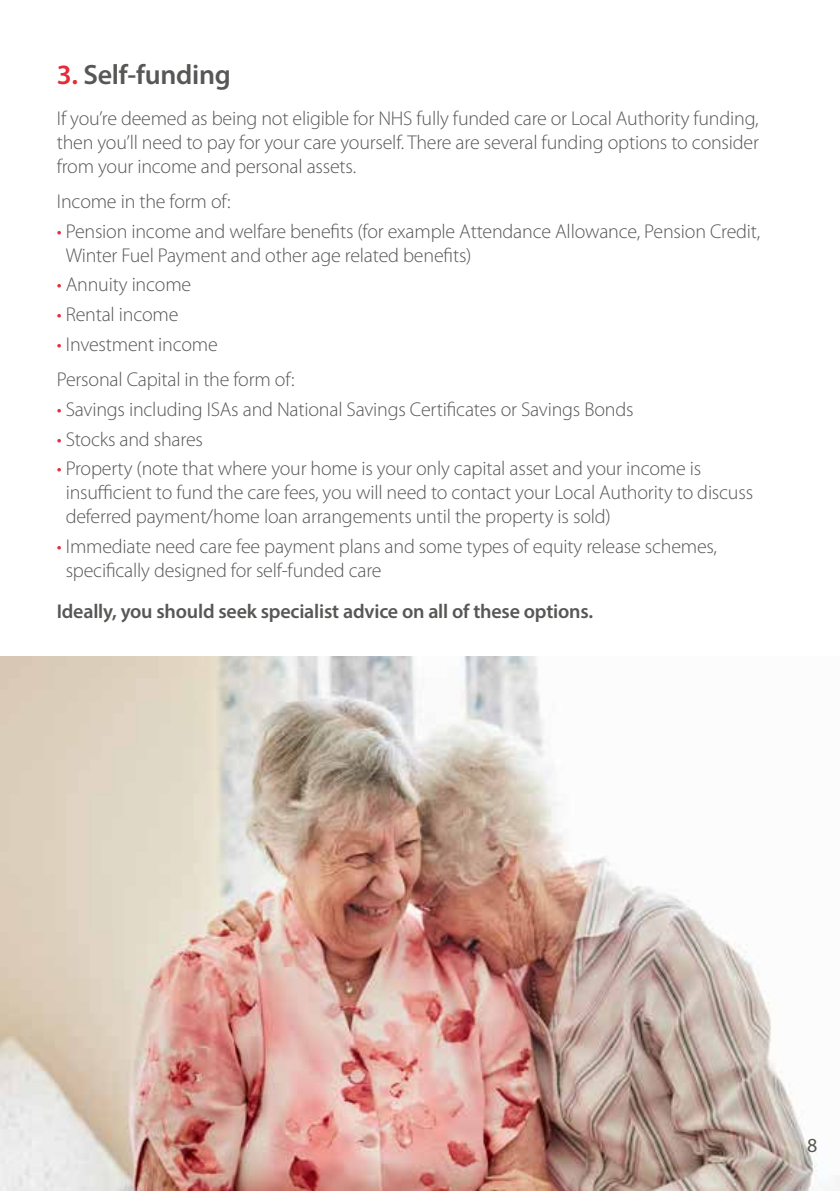
<style>
.page{position:relative;width:840px;height:1191px;background:#fff}
.page>*{position:absolute;margin:0;border:0;box-sizing:border-box;transform-origin:0 0}
.t1{font:600 28px "Myriad Pro";letter-spacing:-.01em;color:#575756}
.t2{font:300 20px/24px "Myriad Pro";letter-spacing:-.01em;color:#575756}
.t3{font:600 20px "Myriad Pro";letter-spacing:-.01em;color:#575756}
.t4{font:20px "Myriad Pro";color:#575756}
.s1{color:#e62a36}
</style>
<div class="page">
<img style="left:0;top:656px;width:828px;height:535px">
<h1 class="t1" style="left:57px;top:56px;width:175px"><span class="s1">3.</span> Self-funding</h1>
<p class="t2" style="left:57px;top:106px;width:703px;text-align:justify">If you’re deemed as being not eligible for NHS fully funded care or Local Authority funding, then you’ll need to pay for your care yourself. There are several funding options to consider from your income and personal assets.</p>
<p class="t2" style="left:57px;top:189px;width:175px">Income in the form of:</p>
<p class="t2" style="left:66px;top:219px;width:695px;text-indent:-9px"><span class="s1">•</span> Pension income and welfare benefits (for example Attendance Allowance, Pension Credit,<br>Winter Fuel Payment and other age related benefits)</p>
<p class="t2" style="left:57px;top:273px;width:136px"><span class="s1">•</span> Annuity income</p>
<p class="t2" style="left:57px;top:302px;width:123px"><span class="s1">•</span> Rental income</p>
<p class="t2" style="left:57px;top:326px;width:239px;line-height:35.4px"><span class="s1">•</span> Investment income<br>Personal Capital in the form of:</p>
<p class="t2" style="left:57px;top:397px;width:578px"><span class="s1">•</span> Savings including ISAs and National Savings Certificates or Savings Bonds</p>
<p class="t2" style="left:57px;top:426px;width:148px"><span class="s1">•</span> Stocks and shares</p>
<p class="t2" style="left:66px;top:456px;width:688px;text-indent:-9px"><span class="s1">•</span> Property (note that where your home is your only capital asset and your income is insufficient to fund the care fees, you will need to contact your Local Authority to discuss deferred payment/home loan arrangements until the property is sold)</p>
<p class="t2" style="left:66px;top:534px;width:652px;text-indent:-9px"><span class="s1">•</span> Immediate need care fee payment plans and some types of equity release schemes, specifically designed for self-funded care</p>
<p class="t3" style="left:57px;top:598px;width:537px">Ideally, you should seek specialist advice on all of these options.</p>
<p class="t4" style="left:806px;top:1133px;width:12px">8</p>
</div>
